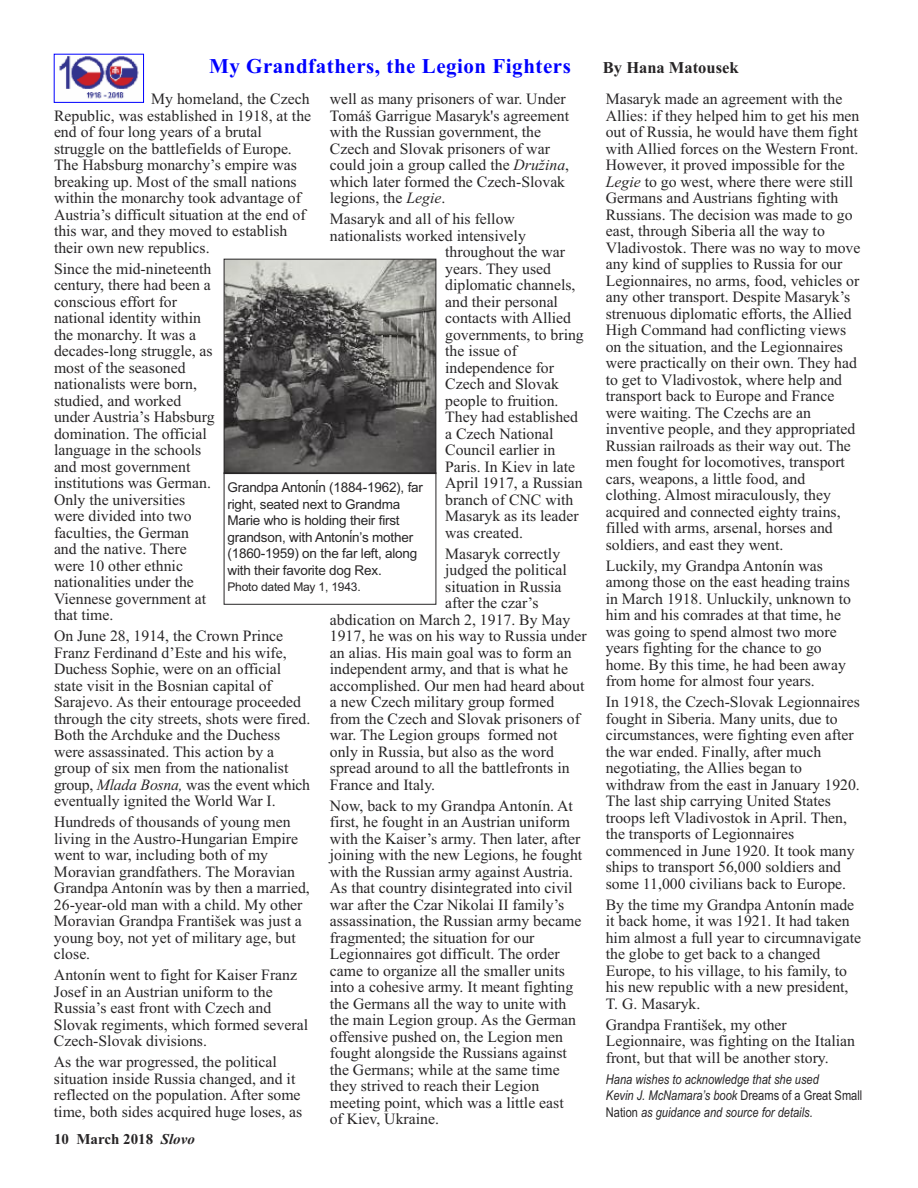
<style>
.page{position:relative;width:918px;height:1188px;background:#fff}
.page>*{position:absolute;margin:0;border:0;box-sizing:border-box;transform-origin:0 0}
.t1{font:700 21px "Times New Roman";letter-spacing:.025em;color:#00f}
.t2{font:700 16.5px "Times New Roman";color:#272526}
.t3{font:15.75px/16.5px "Times New Roman";color:#272526}
.t4{font:700 15px "Times New Roman";color:#272526}
.t5{font:13.5px/16.5px "Arial";letter-spacing:-.015em;color:#272526}
.t6{font:italic 13.5px/16.5px "Arial Narrow";color:#272526}
.t7{font:12px "Arial";letter-spacing:-.015em;color:#272526}
.s1{font-style:italic}
.s2{font-style:normal}
</style>
<div class="page">
<img style="left:226px;top:261px;width:208px;height:211px">
<div style="left:224px;top:259px;width:212px;height:215px;border:1px solid #272526"></div>
<div style="left:224px;top:472px;width:212px;height:133px;border:1px solid #272526"></div>
<img style="left:59px;top:56px;width:80px;height:43px">
<div style="left:54px;top:54px;width:90px;height:49px;border:1px solid #00f"></div>
<h1 class="t1" style="left:209px;top:54px;width:363px">My Grandfathers, the Legion Fighters</h1>
<p class="t2" style="left:603px;top:58px;width:137px">By Hana Matousek</p>
<p class="t3" style="left:54px;top:91px;width:259px;text-indent:97px">My homeland, the Czech Republic, was established in 1918, at the end of four long years of a brutal struggle on the battlefields of Europe.<br>The Habsburg monarchy’s empire was breaking up. Most of the small nations within the monarchy took advantage of Austria’s difficult situation at the end of this war, and they moved to establish their own new republics.</p>
<p class="t3" style="left:54px;top:260px;width:162px">Since the mid-nineteenth century, there had been a conscious effort for national identity within the monarchy. It was a decades-long struggle, as most of the seasoned nationalists were born, studied, and worked under Austria’s Habsburg domination. The official language in the schools and most government institutions was German.<br>Only the universities were divided into two faculties, the German and the native. There were 10 other ethnic nationalities under the<br>Viennese government at that time.</p>
<p class="t3" style="left:54px;top:628px;width:258px">On June 28, 1914, the Crown Prince Franz Ferdinand d’Este and his wife, Duchess Sophie, were on an official state visit in the Bosnian capital of Sarajevo. As their entourage proceeded through the city streets, shots were fired.<br>Both the Archduke and the Duchess were assassinated. This action by a group of six men from the nationalist group, <span class="s1">Mlada Bosna,</span> was the event which eventually ignited the World War I.</p>
<p class="t3" style="left:54px;top:814px;width:257px">Hundreds of thousands of young men living in the Austro-Hungarian Empire went to war, including both of my Moravian grandfathers. The Moravian Grandpa Antonín was by then a married, 26-year-old man with a child. My other Moravian Grandpa František was just a young boy, not yet of military age, but close.</p>
<p class="t3" style="left:54px;top:967px;width:256px">Antonín went to fight for Kaiser Franz Josef in an Austrian uniform to the Russia’s east front with Czech and Slovak regiments, which formed several Czech-Slovak divisions.</p>
<p class="t3" style="left:54px;top:1054px;width:250px">As the war progressed, the political situation inside Russia changed, and it reflected on the population. After some time, both sides acquired huge loses, as</p>
<p class="t3" style="left:606px;top:91px;width:256px">Masaryk made an agreement with the Allies: if they helped him to get his men out of Russia, he would have them fight with Allied forces on the Western Front.<br>However, it proved impossible for the <span class="s1">Legie</span> to go west, where there were still Germans and Austrians fighting with Russians. The decision was made to go east, through Siberia all the way to Vladivostok. There was no way to move any kind of supplies to Russia for our Legionnaires, no arms, food, vehicles or any other transport. Despite Masaryk’s strenuous diplomatic efforts, the Allied High Command had conflicting views on the situation, and the Legionnaires were practically on their own. They had to get to Vladivostok, where help and transport back to Europe and France were waiting. The Czechs are an inventive people, and they appropriated Russian railroads as their way out. The men fought for locomotives, transport cars, weapons, a little food, and clothing. Almost miraculously, they acquired and connected eighty trains, filled with arms, arsenal, horses and soldiers, and east they went.</p>
<p class="t3" style="left:606px;top:557px;width:247px">Luckily, my Grandpa Antonín was among those on the east heading trains in March 1918. Unluckily, unknown to him and his comrades at that time, he was going to spend almost two more years fighting for the chance to go home. By this time, he had been away from home for almost four years.</p>
<p class="t3" style="left:606px;top:694px;width:256px">In 1918, the Czech-Slovak Legionnaires fought in Siberia. Many units, due to circumstances, were fighting even after the war ended. Finally, after much negotiating, the Allies began to withdraw from the east in January 1920.<br>The last ship carrying United States troops left Vladivostok in April. Then, the transports of Legionnaires commenced in June 1920. It took many ships to transport 56,000 soldiers and some 11,000 civilians back to Europe.</p>
<p class="t3" style="left:606px;top:896px;width:257px">By the time my Grandpa Antonín made it back home, it was 1921. It had taken him almost a full year to circumnavigate the globe to get back to a changed Europe, to his village, to his family, to his new republic with a new president, T. G. Masaryk.</p>
<p class="t3" style="left:606px;top:1016px;width:251px">Grandpa František, my other<br>Legionnaire, was fighting on the Italian front, but that will be another story.</p>
<p class="t6" style="left:606px;top:1071px;width:258px">Hana wishes to acknowledge that she used<br>Kevin J. McNamara’s book <span class="s2">Dreams of a Great Small<br>Nation</span> as guidance and source for details.</p>
<p class="t3" style="left:330px;top:91px;width:241px">well as many prisoners of war. Under Tomáš Garrigue Masaryk's agreement with the Russian government, the Czech and Slovak prisoners of war could join a group called the <span class="s1">Družina</span>, which later formed the Czech-Slovak legions, the <span class="s1">Legie</span>.</p>
<p class="t3" style="left:330px;top:211px;width:187px">Masaryk and all of his fellow</p>
<p class="t3" style="left:330px;top:227px;width:197px">nationalists worked intensively</p>
<p class="t3" style="left:445px;top:244px;width:121px">throughout the war</p>
<p class="t3" style="left:445px;top:260px;width:107px">years. They used</p>
<p class="t3" style="left:445px;top:277px;width:132px">diplomatic channels,</p>
<p class="t3" style="left:445px;top:293px;width:114px">and their personal</p>
<p class="t3" style="left:445px;top:310px;width:127px">contacts with Allied</p>
<p class="t3" style="left:445px;top:326px;width:140px">governments, to bring</p>
<p class="t3" style="left:445px;top:343px;width:73px">the issue of</p>
<p class="t3" style="left:445px;top:359px;width:110px">independence for</p>
<p class="t3" style="left:445px;top:376px;width:115px">Czech and Slovak</p>
<p class="t3" style="left:445px;top:392px;width:115px">people to fruition.</p>
<p class="t3" style="left:445px;top:409px;width:134px">They had established</p>
<p class="t3" style="left:445px;top:425px;width:110px">a Czech National</p>
<p class="t3" style="left:445px;top:442px;width:112px">Council earlier in</p>
<p class="t3" style="left:445px;top:458px;width:131px">Paris. In Kiev in late</p>
<p class="t3" style="left:445px;top:475px;width:139px">April 1917, a Russian</p>
<p class="t3" style="left:445px;top:491px;width:130px">branch of CNC with</p>
<p class="t3" style="left:445px;top:508px;width:135px">Masaryk as its leader</p>
<p class="t3" style="left:445px;top:524px;width:79px">was created.</p>
<p class="t3" style="left:445px;top:545px;width:117px">Masaryk correctly</p>
<p class="t3" style="left:445px;top:562px;width:123px">judged the political</p>
<p class="t3" style="left:445px;top:578px;width:118px">situation in Russia</p>
<p class="t3" style="left:445px;top:595px;width:95px">after the czar’s</p>
<p class="t3" style="left:330px;top:611px;width:242px">abdication on March 2, 1917. By May</p>
<p class="t3" style="left:330px;top:628px;width:258px">1917, he was on his way to Russia under</p>
<p class="t3" style="left:330px;top:644px;width:243px">an alias. His main goal was to form an</p>
<p class="t3" style="left:330px;top:661px;width:240px">independent army, and that is what he</p>
<p class="t3" style="left:330px;top:677px;width:256px">accomplished. Our men had heard about</p>
<p class="t3" style="left:330px;top:694px;width:226px">a new Czech military group formed</p>
<p class="t3" style="left:330px;top:710px;width:252px">from the Czech and Slovak prisoners of</p>
<p class="t3" style="left:330px;top:727px;width:229px">war. The Legion groups formed not</p>
<p class="t3" style="left:330px;top:743px;width:225px">only in Russia, but also as the word</p>
<p class="t3" style="left:330px;top:760px;width:241px">spread around to all the battlefronts in</p>
<p class="t3" style="left:330px;top:776px;width:107px">France and Italy.</p>
<p class="t3" style="left:330px;top:797px;width:254px">Now, back to my Grandpa Antonín. At first, he fought in an Austrian uniform with the Kaiser’s army. Then later, after joining with the new Legions, he fought with the Russian army against Austria.<br>As that country disintegrated into civil war after the Czar Nikolai II family’s assassination, the Russian army became fragmented; the situation for our Legionnaires got difficult. The order came to organize all the smaller units into a cohesive army. It meant fighting the Germans all the way to unite with the main Legion group. As the German offensive pushed on, the Legion men fought alongside the Russians against the Germans; while at the same time they strived to reach their Legion meeting point, which was a little east<br>of Kiev, Ukraine.</p>
<p class="t5" style="left:227px;top:479px;width:197px">Grandpa Antoniń (1884-1962), far right, seated next to Grandma<br>Marie who is holding their first grandson, with Antoniń ’s mother (1860-1959) on the far left, along with their favorite dog Rex.</p>
<p class="t7" style="left:227px;top:580px;width:135px">Photo dated May 1, 1943.</p>
<p class="t4" style="left:54px;top:1130px;width:142px">10 March 2018 <span class="s1">Slovo</span></p>
</div>
